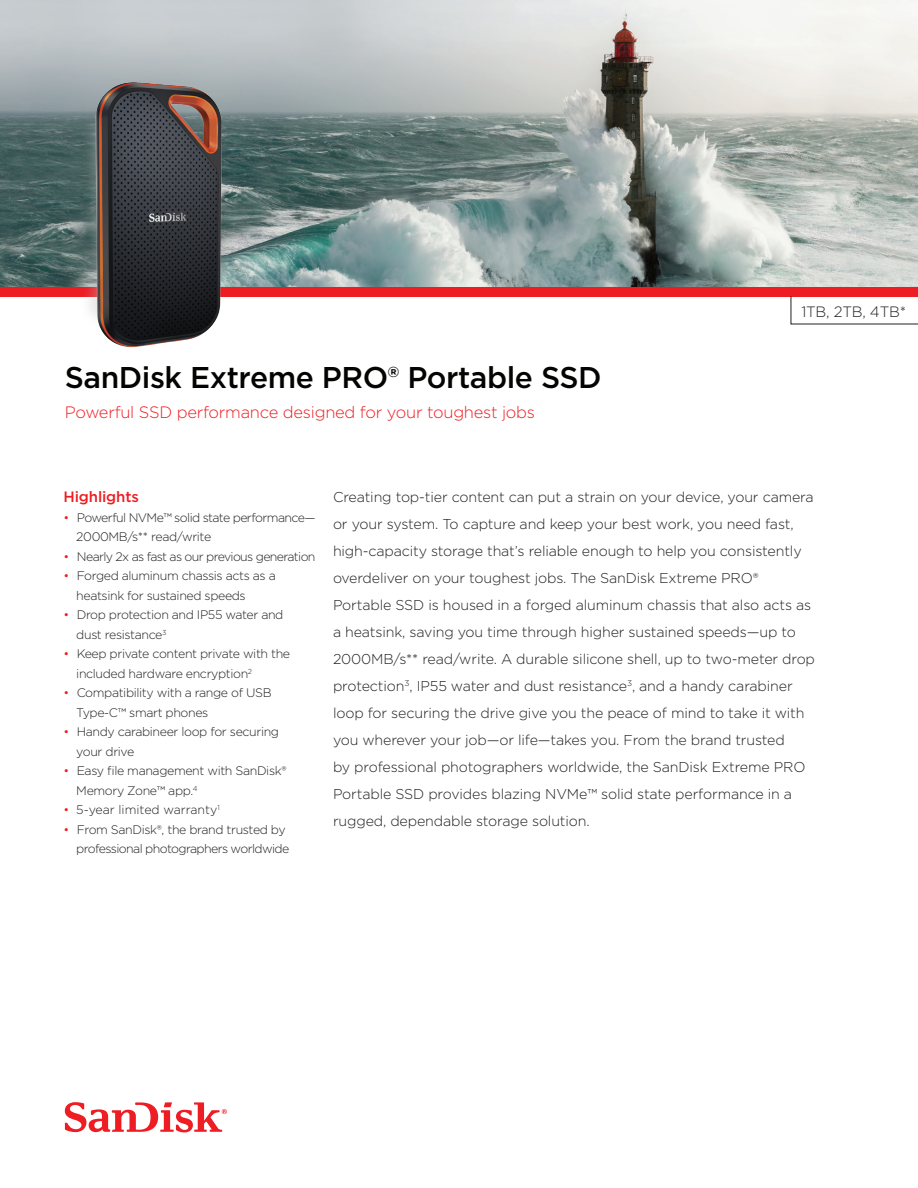
<style>
.page{position:relative;width:918px;height:1188px;background:#fff}
.page>*{position:absolute;margin:0;border:0;box-sizing:border-box;transform-origin:0 0}
.t1{font:500 30px "Gotham";letter-spacing:-.015em;color:#040503}
.t2{font:300 16.5px "Gotham";letter-spacing:-.015em;color:#ee1d23}
.t3{font:300 15px "Gotham";letter-spacing:-.015em;color:#231f20}
.t4{font:500 15px "Gotham";letter-spacing:-.01em;color:#ee1d23}
.t5{font:300 14.25px/27px "Gotham";letter-spacing:-.01em;color:#231f20}
.t6{font:300 12.3px/19.5px "Gotham";letter-spacing:-.03em;color:#231f20}
.t7{font:300 12.3px/19.5px "Gotham";letter-spacing:-.05em;color:#231f20}
.t8{font:300 12.3px "Gotham";color:#231f20}
.t9{font:300 12.3px "Gotham";color:#ee1d23}
.t10{font:300 8.25px "Gotham";color:#231f20}
.t11{font:300 7.2px "Gotham";color:#231f20}
.s1{font-size:14.25px}
</style>
<div class="page">
<img style="left:0;top:0;width:918px;height:287px">
<div style="left:0;top:287px;width:918px;height:9px;background:#ee1d23"></div>
<svg style="left:65px;top:1102px;width:162px;height:30px"></svg>
<img style="left:8px;top:67px;width:302px;height:280px">
<svg style="left:791px;top:296px;width:127px;height:28px"></svg>
<h1 class="t1" style="left:65px;top:358px;width:538px">SanDisk Extreme PRO® Portable SSD</h1>
<p class="t2" style="left:65px;top:402px;width:472px">Powerful SSD performance designed for your toughest jobs</p>
<p class="t3" style="left:801px;top:302px;width:106px">1TB 2, TB 4, TB*</p>
<p class="t4" style="left:64px;top:487px;width:77px">Highlights</p>
<p class="t6" style="left:77px;top:507px;width:240px">Powerful NVMe™ solid state performance—</p>
<p class="t9" style="left:64px;top:510px;width:7px">•</p>
<p class="t9" style="left:64px;top:549px;width:7px">•</p>
<p class="t9" style="left:64px;top:568px;width:7px">•</p>
<p class="t9" style="left:64px;top:607px;width:7px">•</p>
<p class="t9" style="left:64px;top:646px;width:7px">•</p>
<p class="t9" style="left:64px;top:685px;width:7px">•</p>
<p class="t9" style="left:64px;top:724px;width:7px">•</p>
<p class="t9" style="left:64px;top:763px;width:7px">•</p>
<p class="t9" style="left:64px;top:802px;width:7px">•</p>
<p class="t9" style="left:64px;top:822px;width:7px">•</p>
<p class="t7" style="left:76px;top:527px;width:241px">2000MB s/ ** read/write<br>Nearly x2 as fast as our previous generation</p>
<p class="t6" style="left:77px;top:566px;width:201px">Forged aluminum chassis acts as a</p>
<p class="t6" style="left:76px;top:585px;width:209px">heatsink for sustained speeds<br>Drop protection and IP55 water and</p>
<p class="t11" style="left:162px;top:627px;width:6px">3</p>
<p class="t6" style="left:76px;top:624px;width:215px">dust resistance<br>Keep private content private with the</p>
<p class="t11" style="left:248px;top:666px;width:6px">2</p>
<p class="t6" style="left:76px;top:663px;width:197px">included hardware encryption<br>Compatibility with a range of USB</p>
<p class="t6" style="left:76px;top:702px;width:204px">Type C- ™ smart phones<br>Handy carabineer loop for securing</p>
<p class="t6" style="left:76px;top:741px;width:212px">your drive<br>Easy file management with SanDiskR</p>
<p class="t6" style="left:76px;top:780px;width:123px">Memory Zone™ app.<sup>4</sup></p>
<p class="t11" style="left:217px;top:803px;width:4px">1</p>
<p class="t8" style="left:76px;top:802px;width:143px">5-year limited warranty</p>
<p class="t6" style="left:77px;top:819px;width:211px">From SanDisk ,® the brand trusted by</p>
<p class="t7" style="left:76px;top:839px;width:214px">professional photographers worldwide</p>
<p class="t5" style="left:333px;top:483px;width:482px">Creating top-tier content can put a strain on your device, your camera</p>
<p class="t5" style="left:333px;top:510px;width:462px">or your system. To capture and keep your best work, you need fast,</p>
<p class="t5" style="left:333px;top:537px;width:470px">high-capacity storage that s’ reliable enough to help you consistently</p>
<p class="t5" style="left:333px;top:564px;width:427px">overdeliver on your toughest jobs. The SanDisk Extreme PROR</p>
<p class="t5" style="left:333px;top:591px;width:480px">Portable SSD is housed in a forged aluminum chassis that also acts as</p>
<p class="t5" style="left:333px;top:618px;width:464px">a heatsink, saving you time through higher sustained speeds—up to</p>
<p class="t5" style="left:333px;top:645px;width:484px">2000MB s/ ** read/write A. durable silicone shell, up to two-meter drop</p>
<p class="t5" style="left:639px;top:672px;width:155px">and a handy carabiner</p>
<p class="t5" style="left:333px;top:672px;width:474px">protection IP<sup>3</sup>, 55 water and dust resistance<br>loop for securing the drive give you the peace of mind to take it with you wherever your job—or life—takes you. From the brand trusted by professional photographers worldwide, the SanDisk Extreme PRO Portable SSD provides blazing NVMe™ solid state performance in a rugged, dependable storage solution.</p>
<p class="t10" style="left:627px;top:678px;width:10px">3<span class="s1">,</span></p>
</div>
